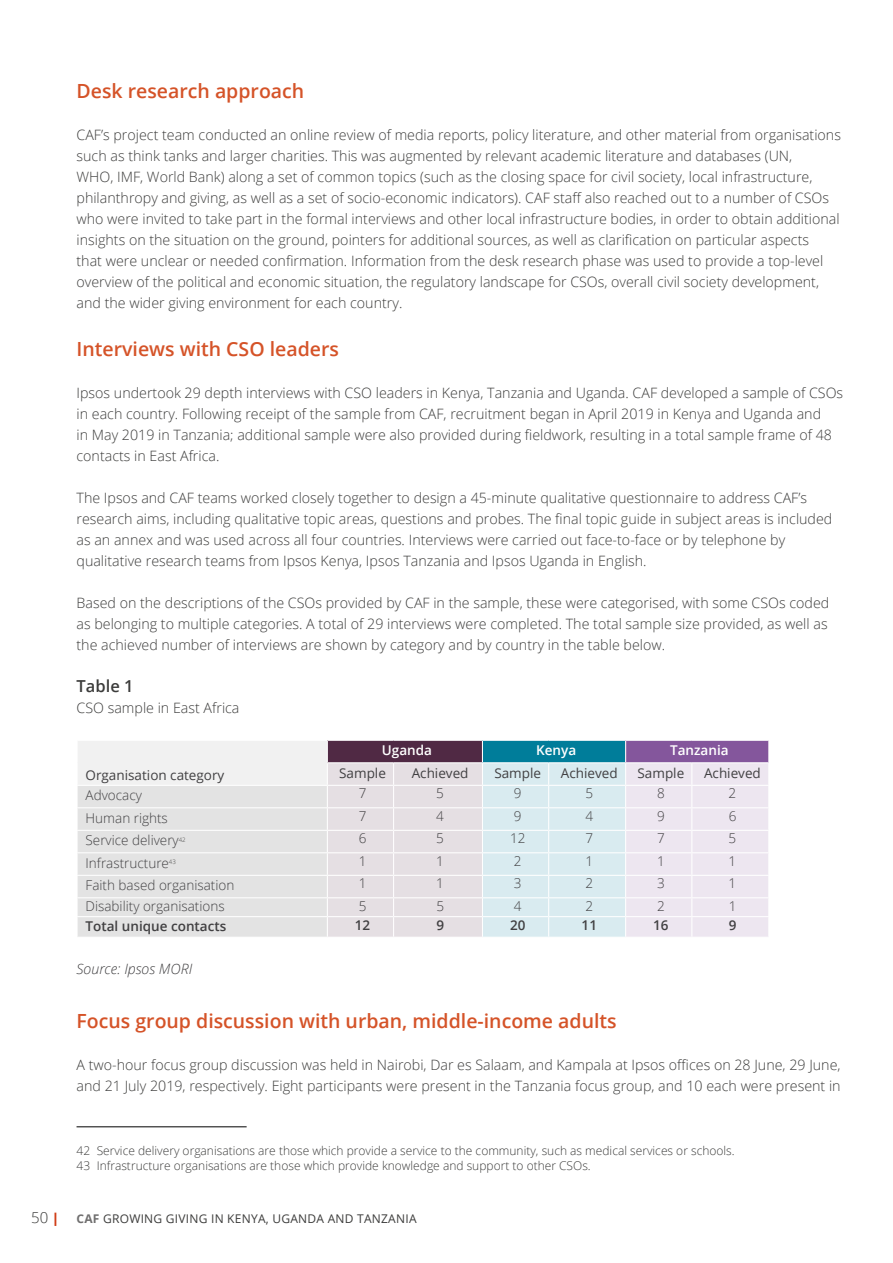
<style>
.page{position:relative;width:893px;height:1263px;background:#fff}
.page>*{position:absolute;margin:0;border:0;box-sizing:border-box;transform-origin:0 0}
.t1{font:600 19.5px "Open Sans";color:#d55328}
.t2{font:600 16.5px "Open Sans";color:#3c3c3b}
.t3{font:300 15px "Open Sans";color:#3c3c3b}
.t4{font:300 14.25px/21px "Open Sans";color:#3c3c3b}
.t5{font:italic 300 14.25px "Open Sans";color:#414042}
.t6{font:300 13.5px "Open Sans";color:#414042}
.t7{font:13.5px "Open Sans";color:#414042}
.t8{font:600 13.5px "Open Sans";color:#414042}
.t9{font:600 13.5px "Open Sans";color:#fff}
.t10{font:300 12px/15px "Open Sans";color:#3c3c3b}
.t11{font:12px "Open Sans";letter-spacing:.02em;color:#3c3c3b}
.s1{font-weight:800;font-size:13.5px;color:#d03d16}
.s2{font-weight:700;color:#706f6f}
</style>
<div class="page">
<svg style="left:77px;top:741px;width:692px;height:196px;background:#dbdde3"></svg>
<hr style="left:77px;top:1126px;width:170px;height:1px;background:#000">
<h1 class="t1" style="left:77px;top:77px;width:229px">Desk research approach</h1>
<p class="t4" style="left:77px;top:124px;width:766px">CAF’s project team conducted an online review of media reports, policy literature, and other material from organisations such as think tanks and larger charities. This was augmented by relevant academic literature and databases (UN,<br>WHO, IMF, World Bank) along a set of common topics (such as the closing space for civil society, local infrastructure, philanthropy and giving, as well as a set of socio-economic indicators). CAF staff also reached out to a number of CSOs who were invited to take part in the formal interviews and other local infrastructure bodies, in order to obtain additional insights on the situation on the ground, pointers for additional sources, as well as clarification on particular aspects<br>that were unclear or needed confirmation. Information from the desk research phase was used to provide a top-level overview of the political and economic situation, the regulatory landscape for CSOs, overall civil society development, and the wider giving environment for each country.</p>
<h1 class="t1" style="left:77px;top:335px;width:264px">Interviews with CSO leaders</h1>
<p class="t4" style="left:77px;top:382px;width:768px">Ipsos undertook 29 depth interviews with CSO leaders in Kenya, Tanzania and Uganda. CAF developed a sample of CSOs in each country. Following receipt of the sample from CAF, recruitment began in April 2019 in Kenya and Uganda and<br>in May 2019 in Tanzania; additional sample were also provided during fieldwork, resulting in a total sample frame of 48 contacts in East Africa.</p>
<p class="t4" style="left:77px;top:487px;width:757px">The Ipsos and CAF teams worked closely together to design a 45-minute qualitative questionnaire to address CAF’s research aims, including qualitative topic areas, questions and probes. The final topic guide in subject areas is included as an annex and was used across all four countries. Interviews were carried out face-to-face or by telephone by qualitative research teams from Ipsos Kenya, Ipsos Tanzania and Ipsos Uganda in English.</p>
<p class="t4" style="left:77px;top:592px;width:754px">Based on the descriptions of the CSOs provided by CAF in the sample, these were categorised, with some CSOs coded as belonging to multiple categories. A total of 29 interviews were completed. The total sample size provided, as well as the achieved number of interviews are shown by category and by country in the table below.</p>
<p class="t2" style="left:77px;top:674px;width:59px">Table 1</p>
<p class="t4" style="left:77px;top:697px;width:164px">CSO sample in East Africa</p>
<p class="t7" style="left:86px;top:765px;width:140px">Organisation category</p>
<p class="t9" style="left:382px;top:741px;width:52px">Uganda</p>
<p class="t9" style="left:536px;top:741px;width:42px">Kenya</p>
<p class="t9" style="left:670px;top:741px;width:60px">Tanzania</p>
<p class="t7" style="left:339px;top:763px;width:48px">Sample</p>
<p class="t7" style="left:412px;top:763px;width:58px">Achieved</p>
<p class="t7" style="left:494px;top:763px;width:48px">Sample</p>
<p class="t7" style="left:561px;top:763px;width:58px">Achieved</p>
<p class="t7" style="left:637px;top:763px;width:48px">Sample</p>
<p class="t7" style="left:704px;top:763px;width:58px">Achieved</p>
<p class="t6" style="left:86px;top:786px;width:58px">Advocacy</p>
<p class="t6" style="left:359px;top:784px;width:9px">7</p>
<p class="t6" style="left:436px;top:784px;width:9px">5</p>
<p class="t6" style="left:514px;top:784px;width:9px">9</p>
<p class="t6" style="left:585px;top:784px;width:9px">5</p>
<p class="t6" style="left:657px;top:784px;width:9px">8</p>
<p class="t6" style="left:729px;top:784px;width:9px">2</p>
<p class="t6" style="left:86px;top:808px;width:84px">Human rights</p>
<p class="t6" style="left:359px;top:807px;width:9px">7</p>
<p class="t6" style="left:436px;top:807px;width:9px">4</p>
<p class="t6" style="left:514px;top:807px;width:9px">9</p>
<p class="t6" style="left:585px;top:807px;width:9px">4</p>
<p class="t6" style="left:657px;top:807px;width:9px">9</p>
<p class="t6" style="left:729px;top:807px;width:9px">6</p>
<p class="t6" style="left:86px;top:831px;width:102px">Service delivery<sup>42</sup></p>
<p class="t6" style="left:359px;top:829px;width:9px">6</p>
<p class="t6" style="left:436px;top:829px;width:9px">5</p>
<p class="t6" style="left:510px;top:829px;width:17px">12</p>
<p class="t6" style="left:585px;top:829px;width:9px">7</p>
<p class="t6" style="left:657px;top:829px;width:9px">7</p>
<p class="t6" style="left:729px;top:829px;width:9px">5</p>
<p class="t6" style="left:86px;top:853px;width:92px">Infrastructure<sup>43</sup></p>
<p class="t6" style="left:359px;top:852px;width:9px">1</p>
<p class="t6" style="left:436px;top:852px;width:9px">1</p>
<p class="t6" style="left:514px;top:852px;width:9px">2</p>
<p class="t6" style="left:585px;top:852px;width:9px">1</p>
<p class="t6" style="left:657px;top:852px;width:9px">1</p>
<p class="t6" style="left:729px;top:852px;width:9px">1</p>
<p class="t6" style="left:86px;top:876px;width:150px">Faith based organisation</p>
<p class="t6" style="left:359px;top:874px;width:9px">1</p>
<p class="t6" style="left:436px;top:874px;width:9px">1</p>
<p class="t6" style="left:514px;top:874px;width:9px">3</p>
<p class="t6" style="left:585px;top:874px;width:9px">2</p>
<p class="t6" style="left:657px;top:874px;width:9px">3</p>
<p class="t6" style="left:729px;top:874px;width:9px">1</p>
<p class="t6" style="left:86px;top:897px;width:141px">Disability organisations</p>
<p class="t6" style="left:359px;top:897px;width:9px">5</p>
<p class="t6" style="left:436px;top:897px;width:9px">5</p>
<p class="t6" style="left:514px;top:897px;width:9px">4</p>
<p class="t6" style="left:585px;top:897px;width:9px">2</p>
<p class="t6" style="left:657px;top:897px;width:9px">2</p>
<p class="t6" style="left:729px;top:897px;width:9px">1</p>
<p class="t8" style="left:86px;top:916px;width:142px">Total unique contacts</p>
<p class="t8" style="left:355px;top:915px;width:17px">12</p>
<p class="t8" style="left:436px;top:915px;width:9px">9</p>
<p class="t8" style="left:510px;top:915px;width:17px">20</p>
<p class="t8" style="left:582px;top:915px;width:17px">11</p>
<p class="t8" style="left:653px;top:915px;width:17px">16</p>
<p class="t8" style="left:729px;top:915px;width:9px">9</p>
<p class="t5" style="left:77px;top:959px;width:117px">Source: Ipsos MORI</p>
<h1 class="t1" style="left:77px;top:1007px;width:542px">Focus group discussion with urban, middle-income adults</h1>
<p class="t4" style="left:77px;top:1054px;width:766px">A two-hour focus group discussion was held in Nairobi, Dar es Salaam, and Kampala at Ipsos offices on 28 June, 29 June, and 21 July 2019, respectively. Eight participants were present in the Tanzania focus group, and 10 each were present in</p>
<p class="t10" style="left:77px;top:1142px;width:660px">42 Service delivery organisations are those which provide a service to the community, such as medical services or schools.<br>43 Infrastructure organisations are those which provide knowledge and support to other CSOs.</p>
<p class="t3" style="left:31px;top:1207px;width:29px">50 <span class="s1">|</span></p>
<p class="t11" style="left:77px;top:1210px;width:342px"><span class="s2">CAF</span> GROWING GIVING IN KENYA, UGANDA AND TANZANIA</p>
</div>
